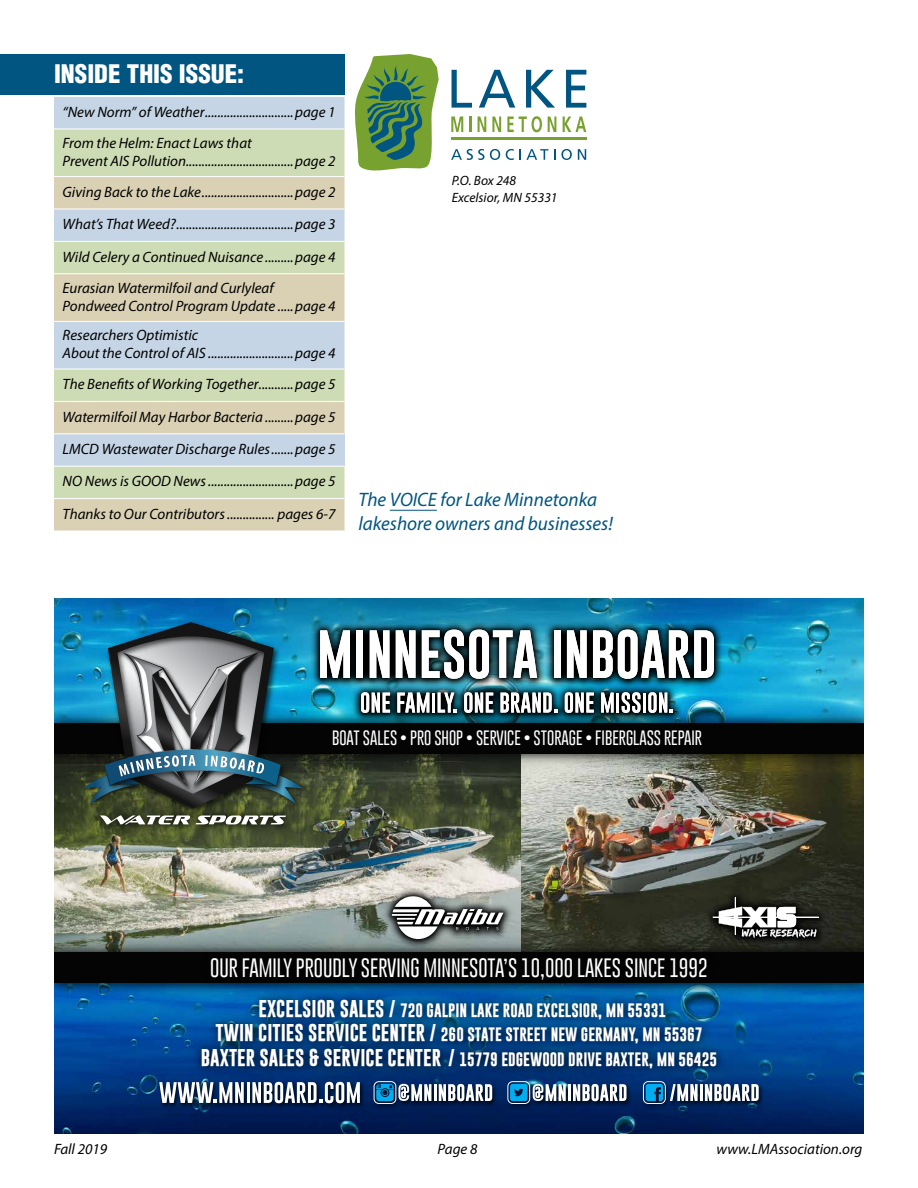
<style>
.page{position:relative;width:918px;height:1188px;background:#fff}
.page>*{position:absolute;margin:0;border:0;box-sizing:border-box;transform-origin:0 0}
.t1{font:900 condensed 25.05px "Helvetica";color:#fff}
.t2{font:italic 19.5px/24px "Myriad Pro";color:#005581}
.t3{font:100 19.35px "Gobold";color:#fff}
.t4{font:100 15.15px "Gobold";color:#fff}
.t5{font:italic 15px/32.4px "Myriad Pro";color:#000}
.t6{font:700 14.1px/24.6px "Gobold";color:#fff;text-align:center}
.t7{font:italic 13.5px/16.5px "Myriad Pro";color:#000}
.s1{font-size:17.55px}
</style>
<div class="page">
<div style="left:0;top:54px;width:345px;height:40px;background:#005581"></div>
<svg style="left:452px;top:70px;width:20px;height:38px"></svg>
<svg style="left:479px;top:70px;width:36px;height:38px"></svg>
<svg style="left:526px;top:70px;width:29px;height:38px"></svg>
<svg style="left:566px;top:70px;width:20px;height:38px"></svg>
<svg style="left:451px;top:116px;width:12px;height:16px"></svg>
<hr style="left:469px;top:116px;width:3px;height:16px;background:#78a22f">
<svg style="left:478px;top:116px;width:8px;height:16px"></svg>
<svg style="left:492px;top:116px;width:9px;height:16px"></svg>
<svg style="left:507px;top:116px;width:35px;height:16px"></svg>
<svg style="left:548px;top:116px;width:8px;height:16px"></svg>
<svg style="left:563px;top:116px;width:23px;height:16px"></svg>
<svg style="left:451px;top:149px;width:33px;height:11px"></svg>
<svg style="left:490px;top:149px;width:10px;height:11px"></svg>
<svg style="left:506px;top:149px;width:8px;height:11px"></svg>
<svg style="left:520px;top:149px;width:28px;height:11px"></svg>
<svg style="left:561px;top:149px;width:11px;height:11px"></svg>
<svg style="left:578px;top:149px;width:8px;height:11px"></svg>
<svg style="left:354px;top:54px;width:85px;height:117px"></svg>
<hr style="left:451px;top:138px;width:135px;height:2px;background:#78a22f">
<hr style="left:390px;top:510px;width:47px;height:1px;background:#005581">
<div style="left:54px;top:97px;width:291px;height:272px;background:#c5d5e5"></div>
<svg style="left:54px;top:130px;width:291px;height:191px"></svg>
<svg style="left:54px;top:370px;width:291px;height:161px"></svg>
<div style="left:54px;top:434px;width:291px;height:32px;background:#c5d5e5"></div>
<hr style="left:54px;top:129px;width:291px;height:1px;background:#fff">
<hr style="left:54px;top:176px;width:291px;height:1px;background:#fff">
<hr style="left:54px;top:209px;width:291px;height:1px;background:#fff">
<hr style="left:54px;top:241px;width:291px;height:1px;background:#fff">
<hr style="left:54px;top:273px;width:291px;height:1px;background:#fff">
<hr style="left:54px;top:321px;width:291px;height:1px;background:#fff">
<hr style="left:54px;top:401px;width:291px;height:1px;background:#fff">
<hr style="left:54px;top:433px;width:291px;height:1px;background:#fff">
<hr style="left:54px;top:466px;width:291px;height:1px;background:#fff">
<hr style="left:54px;top:498px;width:291px;height:1px;background:#fff">
<img style="left:54px;top:771px;width:467px;height:164px">
<img style="left:521px;top:771px;width:343px;height:164px">
<svg style="left:54px;top:1000px;width:810px;height:134px"></svg>
<img style="left:54px;top:598px;width:810px;height:108px">
<img style="left:54px;top:706px;width:810px;height:65px">
<div style="left:54px;top:723px;width:810px;height:31px;background:#050404"></div>
<img style="left:187px;top:1000px;width:544px;height:83px">
<img style="left:90px;top:810px;width:207px;height:25px">
<svg style="left:196px;top:815px;width:90px;height:9px"></svg>
<svg style="left:100px;top:815px;width:90px;height:9px"></svg>
<img style="left:81px;top:773px;width:227px;height:37px">
<img style="left:103px;top:617px;width:181px;height:202px">
<img style="left:83px;top:622px;width:220px;height:187px">
<img style="left:379px;top:884px;width:452px;height:51px">
<img style="left:388px;top:893px;width:434px;height:42px">
<svg style="left:392px;top:896px;width:111px;height:39px"></svg>
<hr style="left:713px;top:917px;width:106px;height:1px;background:#fff">
<hr style="left:735px;top:898px;width:1px;height:37px;background:#fff">
<svg style="left:719px;top:907px;width:98px;height:28px"></svg>
<img style="left:308px;top:617px;width:419px;height:106px">
<img style="left:317px;top:626px;width:400px;height:90px">
<svg style="left:320px;top:630px;width:30px;height:48px"></svg>
<div style="left:356px;top:630px;width:7px;height:48px;background:#fff"></div>
<svg style="left:370px;top:630px;width:19px;height:48px"></svg>
<svg style="left:396px;top:630px;width:19px;height:48px"></svg>
<svg style="left:422px;top:630px;width:115px;height:49px"></svg>
<div style="left:554px;top:630px;width:7px;height:48px;background:#fff"></div>
<svg style="left:567px;top:630px;width:20px;height:48px"></svg>
<svg style="left:593px;top:630px;width:121px;height:49px"></svg>
<svg style="left:361px;top:692px;width:29px;height:21px"></svg>
<svg style="left:397px;top:693px;width:32px;height:20px"></svg>
<hr style="left:432px;top:693px;width:3px;height:20px;background:#fff">
<svg style="left:438px;top:693px;width:19px;height:20px"></svg>
<svg style="left:464px;top:692px;width:29px;height:21px"></svg>
<svg style="left:501px;top:693px;width:56px;height:20px"></svg>
<svg style="left:565px;top:692px;width:29px;height:21px"></svg>
<svg style="left:601px;top:693px;width:13px;height:20px"></svg>
<hr style="left:616px;top:693px;width:3px;height:20px;background:#fff">
<svg style="left:622px;top:692px;width:18px;height:21px"></svg>
<hr style="left:643px;top:693px;width:3px;height:20px;background:#fff">
<svg style="left:648px;top:692px;width:25px;height:21px"></svg>
<img style="left:370px;top:1078px;width:396px;height:33px">
<hr style="left:434px;top:1084px;width:3px;height:17px;background:#fff">
<svg style="left:439px;top:1084px;width:53px;height:17px"></svg>
<hr style="left:568px;top:1084px;width:3px;height:17px;background:#fff">
<svg style="left:573px;top:1084px;width:54px;height:17px"></svg>
<svg style="left:670px;top:1084px;width:28px;height:17px"></svg>
<hr style="left:700px;top:1084px;width:3px;height:17px;background:#fff">
<svg style="left:705px;top:1084px;width:54px;height:17px"></svg>
<svg style="left:376px;top:1084px;width:55px;height:17px"></svg>
<svg style="left:510px;top:1084px;width:56px;height:17px"></svg>
<svg style="left:646px;top:1084px;width:17px;height:17px"></svg>
<div style="left:374px;top:1081px;width:22px;height:23px;border:1px solid #fff;border-radius:5px"></div>
<div style="left:507px;top:1081px;width:23px;height:23px;border:1px solid #fff;border-radius:5px"></div>
<div style="left:643px;top:1081px;width:23px;height:23px;border:1px solid #fff;border-radius:5px"></div>
<img style="left:156px;top:1078px;width:211px;height:33px">
<svg style="left:159px;top:1082px;width:85px;height:21px"></svg>
<hr style="left:247px;top:1082px;width:3px;height:21px;background:#fff">
<svg style="left:252px;top:1082px;width:108px;height:21px"></svg>
<img style="left:54px;top:935px;width:810px;height:65px">
<div style="left:54px;top:953px;width:810px;height:30px;background:#050404"></div>
<img style="left:197px;top:945px;width:524px;height:49px">
<h1 class="t1" style="left:54px;top:58px;width:192px">INSIDE THIS ISSUE:</h1>
<p class="t5" style="left:63px;top:96px;width:274px;line-height:31px">“New Norm” of Weather............................page 1<br>From the Helm: Enact Laws that</p>
<p class="t5" style="left:63px;top:145px;width:275px;line-height:31px">Prevent AIS Pollution..................................page 2<br>Giving Back to the Lake.............................page 2</p>
<p class="t5" style="left:63px;top:208px;width:274px">What’s That Weed?.....................................page 3<br>Wild Celery a Continued Nuisance .........page 4</p>
<p class="t5" style="left:63px;top:278px;width:274px;line-height:18px">Eurasian Watermilfoil and Curlyleaf<br>Pondweed Control Program Update .....page 4</p>
<p class="t5" style="left:63px;top:326px;width:274px;line-height:18px">Researchers Optimistic<br>About the Control of AIS ...........................page 4</p>
<p class="t5" style="left:63px;top:368px;width:274px;text-align:justify">The Benefits of Working Together...........page 5<br>Watermilfoil May Harbor Bacteria .........page 5<br>LMCD Wastewater Discharge Rules.......page 5<br>NO News is GOOD News...........................page 5<br>Thanks to Our Contributors............... pages 6-7</p>
<p class="t7" style="left:452px;top:172px;width:107px">P.O. Box 248<br>Excelsior, MN 55331</p>
<h2 class="t2" style="left:358px;top:487px;width:256px">The VOICE for Lake Minnetonka lakeshore owners and businesses!</h2>
<p class="t4" style="left:332px;top:728px;width:371px">BOAT SALES • PRO SHOP • SERVICE • STORAGE • FIBERGLASS REPAIR</p>
<p class="t3" style="left:210px;top:955px;width:499px">OUR FAMILY PROUDLY SERVING MINNESOTA’S 10,000 LAKES SINCE 1992</p>
<p class="t6" style="left:201px;top:998px;width:518px"><span class="s1">EXCELSIOR SALES /</span> 720 GALPIN LAKE ROAD EXCELSIOR, MN 55331<br><span class="s1">TWIN CITIES SERVICE CENTER /</span> 260 STATE STREET NEW GERMANY, MN 55367<br><span class="s1">BAXTER SALES &amp; SERVICE CENTER /</span> 15779 EDGEWOOD DRIVE BAXTER, MN 56425</p>
<p class="t5" style="left:54px;top:1133px;width:55px">Fall 2019</p>
<p class="t5" style="left:438px;top:1133px;width:41px">Page 8</p>
<p class="t5" style="left:717px;top:1133px;width:147px">www.LMAssociation.org</p>
</div>
